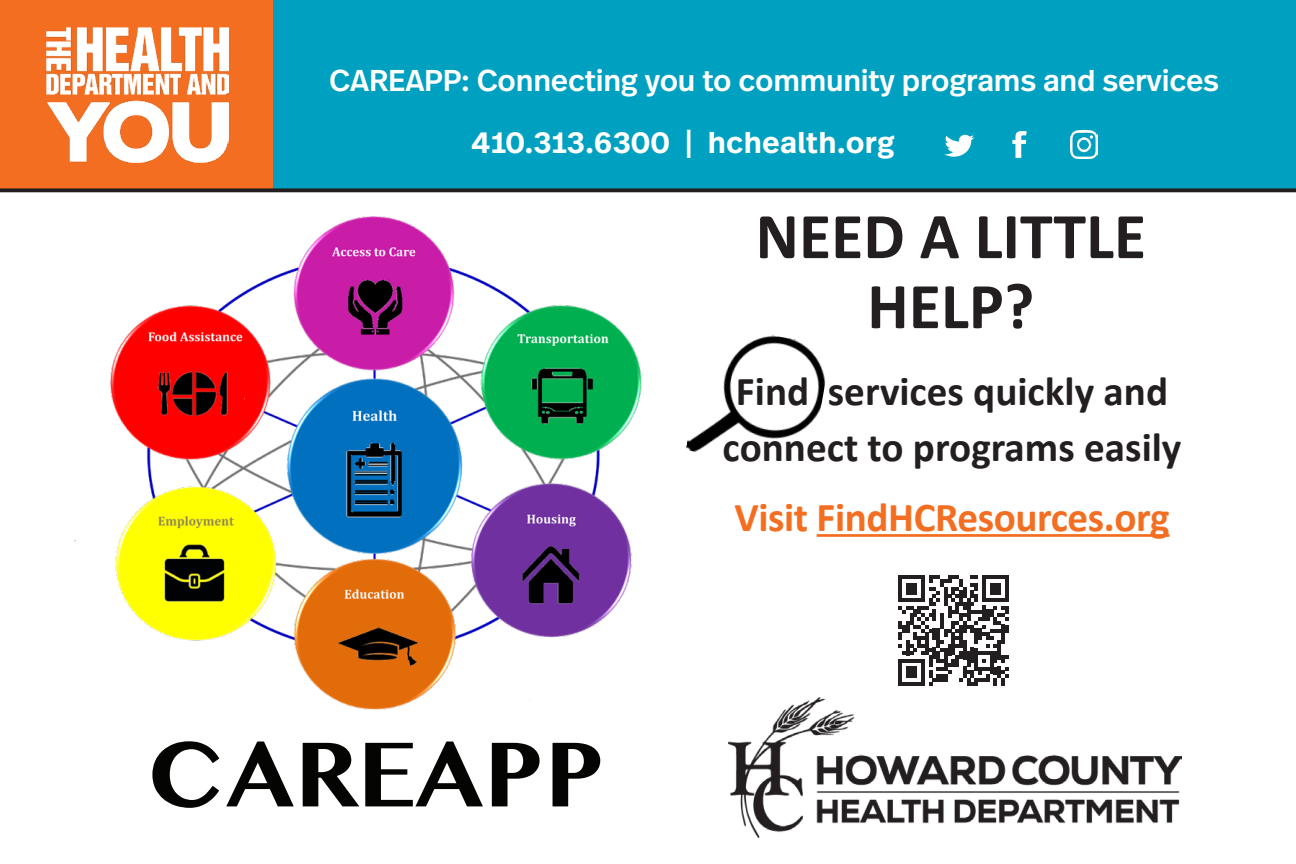
<style>
.page{position:relative;width:1296px;height:864px;background:#fff}
.page>*{position:absolute;margin:0;border:0;box-sizing:border-box;transform-origin:0 0}
.t1{font:700 96px "Malayalam MN";color:#040503}
.t2{font:700 66px/69.9px "Calibri";color:#231f20;text-align:center}
.t3{font:700 41.1px/55.5px "Calibri";color:#231f20;text-align:center}
.t4{font:700 41.1px "Calibri";letter-spacing:-.01em;color:#f36e21}
.t5{font:500 30px "Real Text OT";letter-spacing:-.01em;color:#fff}
.t6{font:600 30px "Real Text OT";letter-spacing:.01em;color:#fff}
</style>
<div class="page">
<div style="left:0;top:0;width:1296px;height:190px;background:#00a1c0"></div>
<div style="left:0;top:0;width:272px;height:190px;background:#f36e21"></div>
<img style="left:74px;top:217px;width:568px;height:534px">
<img style="left:47px;top:27px;width:182px;height:135px">
<img style="left:729px;top:697px;width:453px;height:141px">
<svg style="left:898px;top:575px;width:111px;height:111px"></svg>
<hr style="left:817px;top:534px;width:353px;height:3px;background:#f36e21">
<svg style="left:944px;top:135px;width:30px;height:22px"></svg>
<svg style="left:1012px;top:131px;width:15px;height:27px"></svg>
<img style="left:1071px;top:131px;width:27px;height:27px">
<svg style="left:0;top:188px;width:1296px;height:4px;background:#242b2d"></svg>
<img style="left:686px;top:335px;width:140px;height:117px">
<p class="t5" style="left:329px;top:62px;width:892px">CAREAPP: Connecting you to community programs and services</p>
<p class="t6" style="left:471px;top:123px;width:425px">410.313.6300 | hchealth.org</p>
<p class="t2" style="left:756px;top:200px;width:392px">NEED A LITTLE<br>HELP?</p>
<p class="t1" style="left:146px;top:710px;width:461px">CAREAPP</p>
<p class="t3" style="left:723px;top:363px;width:460px">Find services quickly and connect to programs easily</p>
<p class="t4" style="left:735px;top:488px;width:437px">Visit FindHCResources.org</p>
</div>
